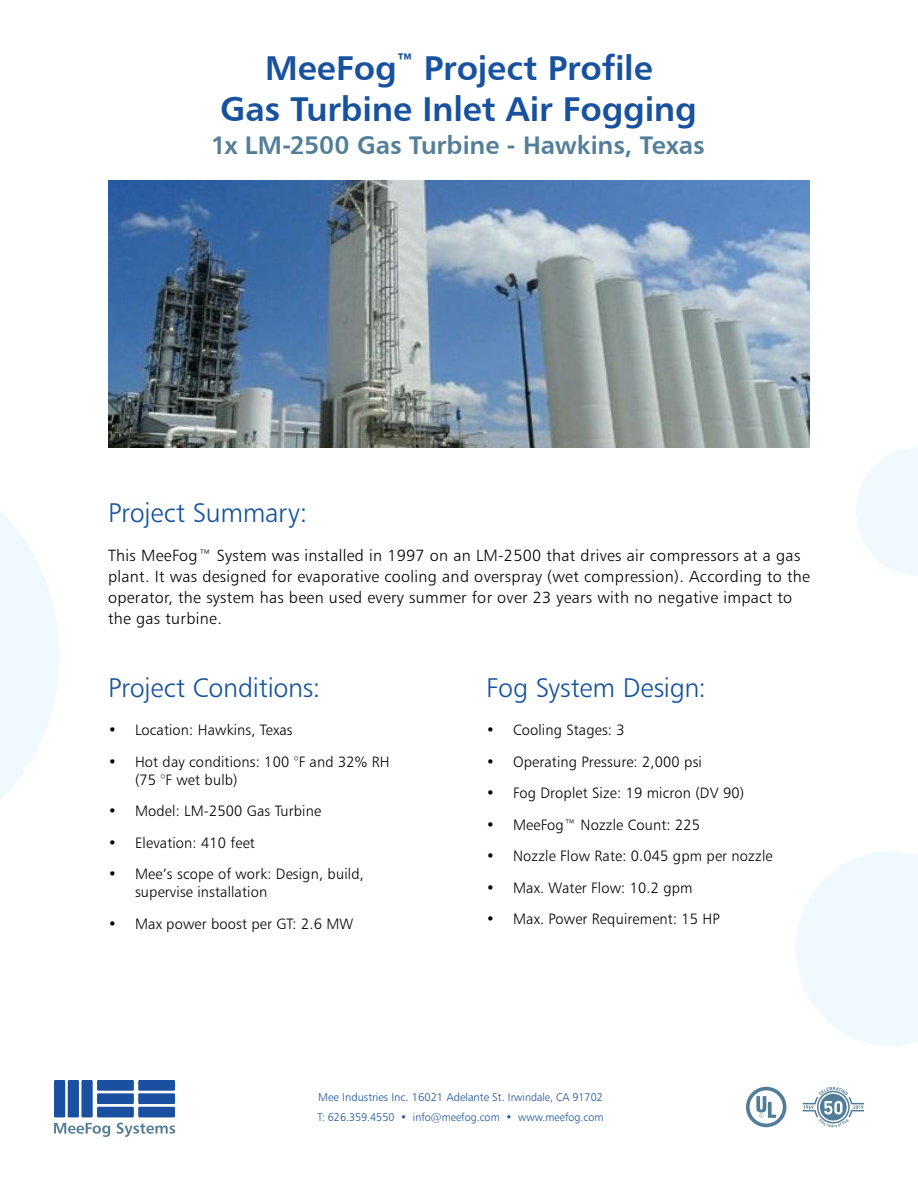
<style>
.page{position:relative;width:918px;height:1188px;background:#fff}
.page>*{position:absolute;margin:0;border:0;box-sizing:border-box;transform-origin:0 0}
.t1{font:34.5px/40.5px "Humanist 777 BT Bold B";letter-spacing:-.005em;color:#18519e;text-align:center}
.t2{font:27px "Humanist 777 BT Light B";letter-spacing:-.01em;color:#15529e}
.t3{font:25.5px "Humanist 777 BT Bold B";letter-spacing:-.005em;color:#537e99}
.t4{font:16.2px/21px "Humanist 777 BT Light B";letter-spacing:.02em;color:#000}
.t5{font:15px/18px "Humanist 777 BT Light B";letter-spacing:.01em;color:#000}
.t6{font:11.25px/19.5px "Humanist 777 BT Light B";color:#18519e}
</style>
<div class="page">
<svg style="left:0;top:511px;width:59px;height:289px"></svg>
<svg style="left:856px;top:447px;width:62px;height:129px"></svg>
<svg style="left:796px;top:851px;width:122px;height:195px"></svg>
<img style="left:108px;top:181px;width:702px;height:267px">
<svg style="left:54px;top:1123px;width:56px;height:14px"></svg>
<svg style="left:117px;top:1123px;width:58px;height:14px"></svg>
<div style="left:54px;top:1080px;width:11px;height:37px;background:#1a509f"></div>
<div style="left:68px;top:1080px;width:11px;height:37px;background:#1a509f"></div>
<div style="left:81px;top:1080px;width:12px;height:37px;background:#1a509f"></div>
<div style="left:97px;top:1080px;width:37px;height:11px;background:#1a509f"></div>
<div style="left:97px;top:1093px;width:37px;height:11px;background:#1a509f"></div>
<div style="left:97px;top:1107px;width:37px;height:10px;background:#1a509f"></div>
<div style="left:138px;top:1107px;width:37px;height:10px;background:#1a509f"></div>
<div style="left:138px;top:1093px;width:37px;height:11px;background:#1a509f"></div>
<div style="left:138px;top:1080px;width:37px;height:11px;background:#1a509f"></div>
<svg style="left:803px;top:1087px;width:61px;height:40px"></svg>
<svg style="left:746px;top:1087px;width:40px;height:40px"></svg>
<h1 class="t1" style="left:220px;top:51px;width:478px">MeeFog<sup>™</sup> Project Profile<br>Gas Turbine Inlet Air Fogging</h1>
<h3 class="t3" style="left:211px;top:134px;width:496px">1x LM-2500 Gas Turbine - Hawkins, Texas</h3>
<h2 class="t2" style="left:108px;top:501px;width:201px">Project Summary:</h2>
<p class="t4" style="left:108px;top:546px;width:704px">This MeeFog™ System was installed in 1997 on an LM-2500 that drives air compressors at a gas plant. It was designed for evaporative cooling and overspray (wet compression). According to the operator, the system has been used every summer for over 23 years with no negative impact to the gas turbine.</p>
<h2 class="t2" style="left:108px;top:677px;width:214px">Project Conditions:</h2>
<p class="t5" style="left:108px;top:722px;width:186px">• Location: Hawkins, Texas</p>
<p class="t5" style="left:135px;top:754px;width:256px;text-indent:-27px">• Hot day conditions: 100 °F and 32% RH (75 °F wet bulb)</p>
<p class="t5" style="left:108px;top:803px;width:215px">• Model: LM-2500 Gas Turbine</p>
<p class="t5" style="left:108px;top:835px;width:148px">• Elevation: 410 feet</p>
<p class="t5" style="left:135px;top:866px;width:230px;text-indent:-27px">• Mee’s scope of work: Design, build, supervise installation</p>
<p class="t5" style="left:108px;top:916px;width:247px">• Max power boost per GT: 2.6 MW</p>
<h2 class="t2" style="left:486px;top:677px;width:222px">Fog System Design:</h2>
<p class="t5" style="left:486px;top:722px;width:140px">• Cooling Stages: 3</p>
<p class="t5" style="left:486px;top:754px;width:217px">• Operating Pressure: 2,000 psi</p>
<p class="t5" style="left:486px;top:785px;width:260px">• Fog Droplet Size: 19 micron (DV 90)</p>
<p class="t5" style="left:486px;top:817px;width:216px">• MeeFog™ Nozzle Count: 225</p>
<p class="t5" style="left:486px;top:848px;width:288px">• Nozzle Flow Rate: 0.045 gpm per nozzle</p>
<p class="t5" style="left:486px;top:880px;width:208px">• Max. Water Flow: 10.2 gpm</p>
<p class="t5" style="left:486px;top:911px;width:235px">• Max. Power Requirement: 15 HP</p>
<p class="t6" style="left:317px;top:1088px;width:288px">Mee Industries Inc. 16021 Adelante St. Irwindale, CA 91702<br>T: 626.359.4550 • info@meefog.com • www.meefog.com</p>
</div>
